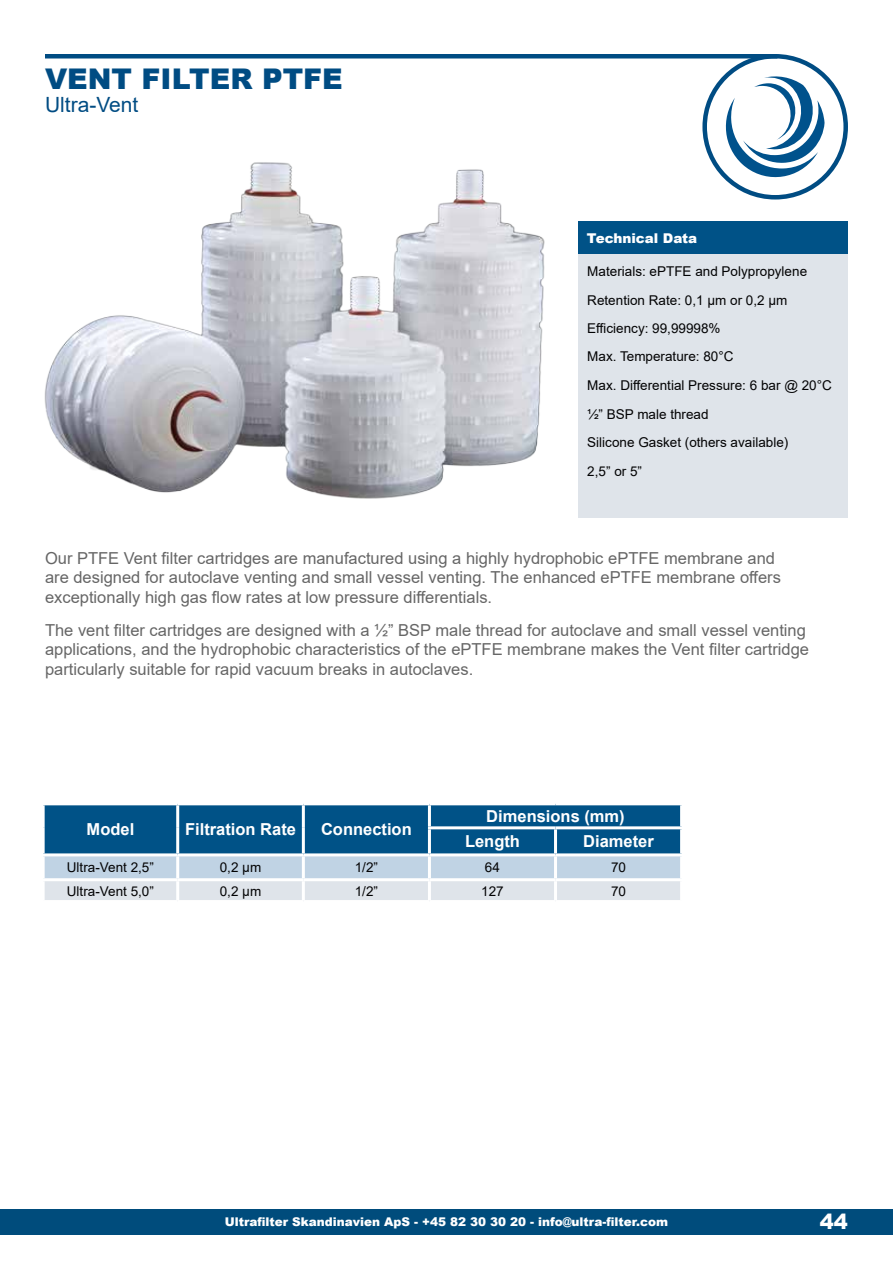
<style>
.page{position:relative;width:893px;height:1263px;background:#fff}
.page>*{position:absolute;margin:0;border:0;box-sizing:border-box;transform-origin:0 0}
.t1{font:900 28.5px "Arial";color:#004c83}
.t2{font:21px "Arial";color:#004c83}
.t3{font:900 21px "Arial";color:#fff}
.t4{font:16.5px/19.8px "Arial";color:#666}
.t5{font:700 16.5px/25.5px "Arial";color:#fff}
.t6{font:13.5px "Arial";color:#020203}
.t7{font:900 13.5px "Arial";color:#fff}
.t8{font:900 12px "Arial";color:#fff}
</style>
<div class="page">
<div style="left:45px;top:54px;width:732px;height:5px;background:#004c83"></div>
<div style="left:578px;top:221px;width:270px;height:297px;background:#dfe4ea"></div>
<div style="left:578px;top:221px;width:270px;height:33px;background:#005287"></div>
<div style="left:0;top:1209px;width:893px;height:25px;background:#004c7c"></div>
<svg style="left:721px;top:75px;width:103px;height:108px"></svg>
<div style="left:702px;top:54px;width:146px;height:146px;border:4px solid #004c83;border-radius:50%"></div>
<img style="left:44px;top:162px;width:501px;height:337px">
<svg style="left:45px;top:805px;width:635px;height:95px;background:#6293b4"></svg>
<hr style="left:176px;top:856px;width:3px;height:22px;background:#fff">
<hr style="left:302px;top:856px;width:3px;height:22px;background:#fff">
<hr style="left:428px;top:856px;width:3px;height:22px;background:#fff">
<hr style="left:554px;top:856px;width:3px;height:22px;background:#fff">
<hr style="left:42px;top:878px;width:136px;height:3px;background:#fff">
<hr style="left:178px;top:878px;width:125px;height:3px;background:#fff">
<hr style="left:176px;top:881px;width:3px;height:19px;background:#fff">
<hr style="left:303px;top:878px;width:126px;height:3px;background:#fff">
<hr style="left:302px;top:881px;width:3px;height:19px;background:#fff">
<hr style="left:429px;top:878px;width:126px;height:3px;background:#fff">
<hr style="left:428px;top:881px;width:3px;height:19px;background:#fff">
<hr style="left:555px;top:878px;width:128px;height:3px;background:#fff">
<hr style="left:554px;top:881px;width:3px;height:19px;background:#fff">
<hr style="left:176px;top:805px;width:3px;height:23px;background:#fff">
<hr style="left:176px;top:828px;width:3px;height:25px;background:#fff">
<hr style="left:42px;top:853px;width:136px;height:3px;background:#fff">
<hr style="left:178px;top:853px;width:125px;height:3px;background:#fff">
<hr style="left:554px;top:829px;width:3px;height:24px;background:#fff">
<hr style="left:429px;top:853px;width:126px;height:3px;background:#fff">
<hr style="left:555px;top:853px;width:128px;height:3px;background:#fff">
<hr style="left:428px;top:826px;width:127px;height:3px;background:#fff">
<hr style="left:555px;top:826px;width:128px;height:3px;background:#fff">
<hr style="left:302px;top:805px;width:3px;height:23px;background:#fff">
<hr style="left:428px;top:805px;width:3px;height:21px;background:#fff">
<hr style="left:302px;top:828px;width:3px;height:25px;background:#fff">
<hr style="left:428px;top:829px;width:3px;height:24px;background:#fff">
<hr style="left:303px;top:853px;width:126px;height:3px;background:#fff">
<h1 class="t1" style="left:45px;top:58px;width:299px">VENT FILTER PTFE</h1>
<p class="t2" style="left:45px;top:90px;width:95px">Ultra-Vent</p>
<p class="t7" style="left:587px;top:228px;width:112px">Technical Data</p>
<p class="t6" style="left:587px;top:262px;width:221px">Materials: ePTFE and Polypropylene</p>
<p class="t6" style="left:587px;top:291px;width:202px">Retention Rate: 0,1 µm or 0,2 µm</p>
<p class="t6" style="left:587px;top:319px;width:135px">Efficiency: 99,99998%</p>
<p class="t6" style="left:587px;top:347px;width:148px">Max. Temperature: 80°C</p>
<p class="t6" style="left:587px;top:376px;width:246px">Max. Differential Pressure: 6 bar @ 20°C</p>
<p class="t6" style="left:587px;top:404px;width:123px">1/2” BSP male thread</p>
<p class="t6" style="left:587px;top:433px;width:203px">Silicone Gasket (others available)</p>
<p class="t6" style="left:587px;top:462px;width:56px">2,5” or 5”</p>
<p class="t4" style="left:45px;top:548px;width:737px">Our PTFE Vent filter cartridges are manufactured using a highly hydrophobic ePTFE membrane and are designed for autoclave venting and small vessel venting. The enhanced ePTFE membrane offers exceptionally high gas flow rates at low pressure differentials.</p>
<p class="t4" style="left:45px;top:620px;width:765px">The vent filter cartridges are designed with a ½” BSP male thread for autoclave and small vessel venting applications, and the hydrophobic characteristics of the ePTFE membrane makes the Vent filter cartridge particularly suitable for rapid vacuum breaks in autoclaves.</p>
<p class="t5" style="left:87px;top:817px;width:49px">Model</p>
<p class="t5" style="left:185px;top:817px;width:112px">Filtration Rate</p>
<p class="t5" style="left:321px;top:817px;width:92px">Connection</p>
<p class="t5" style="left:465px;top:803px;width:161px;text-indent:21px">Dimensions (mm)<br>Length</p>
<p class="t5" style="left:583px;top:829px;width:72px">Diameter</p>
<p class="t6" style="left:67px;top:858px;width:89px">Ultra-Vent 2,5”</p>
<p class="t6" style="left:220px;top:858px;width:43px">0,2 µm</p>
<p class="t6" style="left:355px;top:858px;width:25px">1/2”</p>
<p class="t6" style="left:485px;top:858px;width:17px">64</p>
<p class="t6" style="left:611px;top:858px;width:17px">70</p>
<p class="t6" style="left:67px;top:881px;width:89px">Ultra-Vent 5,0”</p>
<p class="t6" style="left:220px;top:881px;width:43px">0,2 µm</p>
<p class="t6" style="left:355px;top:881px;width:25px">1/2”</p>
<p class="t6" style="left:481px;top:881px;width:24px">127</p>
<p class="t6" style="left:611px;top:881px;width:17px">70</p>
<p class="t8" style="left:225px;top:1213px;width:445px">Ultrafilter Skandinavien ApS - +45 82 30 30 20 - info@ultra-filter.com</p>
<p class="t3" style="left:820px;top:1206px;width:30px">44</p>
</div>
